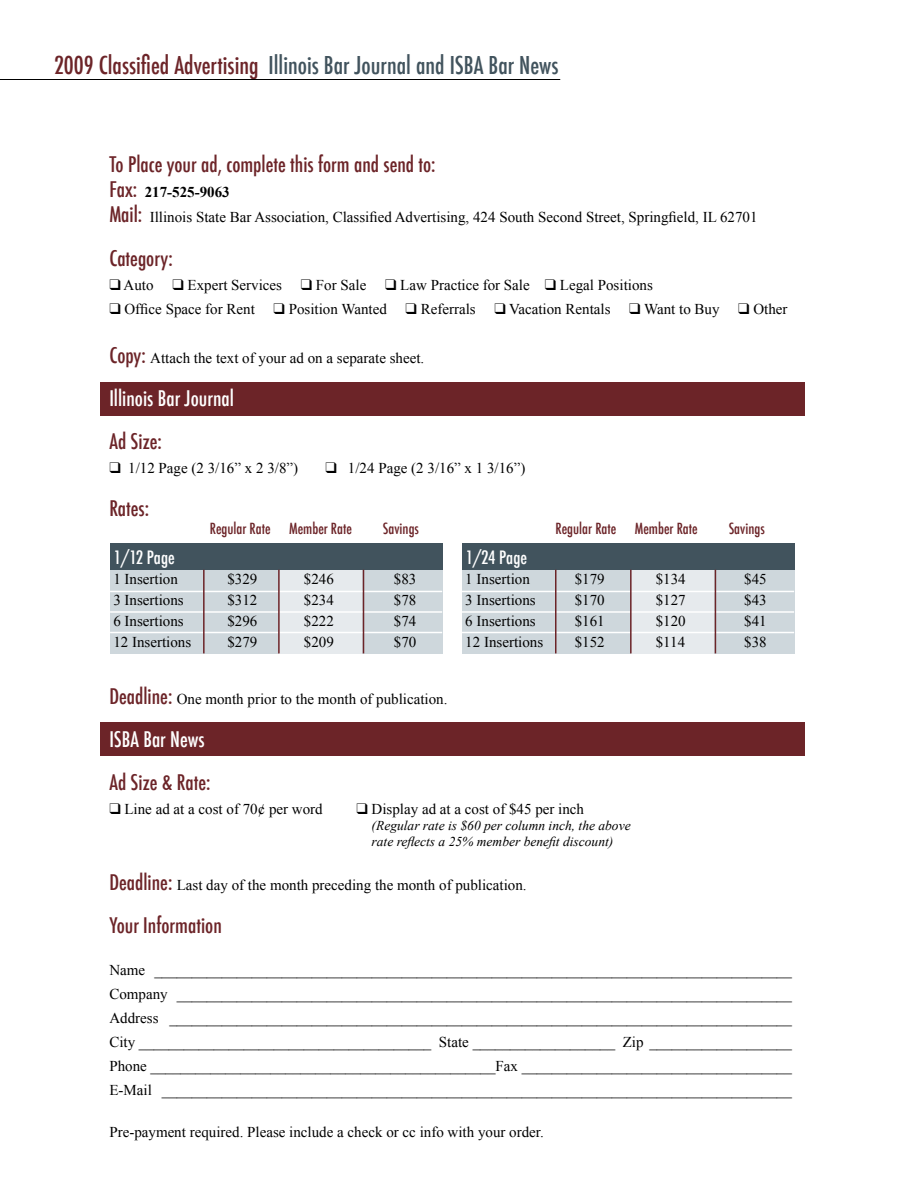
<style>
.page{position:relative;width:918px;height:1188px;background:#fff}
.page>*{position:absolute;margin:0;border:0;box-sizing:border-box;transform-origin:0 0}
.t1{font:500 condensed 24px "Futura";color:#41535d}
.t2{font:500 condensed 21px "Futura";color:#6c2428}
.t3{font:500 condensed 21px "Futura";color:#fff}
.t4{font:500 condensed 18px "Futura";letter-spacing:-.005em;color:#fff}
.t5{font:15px/24px "Times New Roman";color:#000}
.t6{font:500 condensed 15px "Futura";color:#6c2428}
.t7{font:italic 13.5px/16.2px "Times New Roman";color:#000}
.s1{color:#6c2428}
.s2{font-family:"Futura";font-weight:500;font-stretch:condensed;font-size:21px;color:#6c2428}
.s3{font-weight:700}
</style>
<div class="page">
<div style="left:100px;top:383px;width:706px;height:33px;background:#6c2428"></div>
<div style="left:100px;top:722px;width:706px;height:33px;background:#6c2428"></div>
<hr style="left:0;top:79px;width:560px;height:1px;background:#000">
<div style="left:110px;top:543px;width:332px;height:28px;background:#41535d"></div>
<div style="left:110px;top:571px;width:332px;height:83px;background:#ced7dc"></div>
<hr style="left:110px;top:591px;width:332px;height:1px;background:#fff">
<hr style="left:110px;top:611px;width:332px;height:2px;background:#fff">
<hr style="left:110px;top:632px;width:332px;height:1px;background:#fff">
<hr style="left:203px;top:570px;width:2px;height:83px;background:#6c2428">
<div style="left:280px;top:571px;width:82px;height:83px;background:#e6eaed"></div>
<hr style="left:278px;top:570px;width:2px;height:83px;background:#6c2428">
<hr style="left:363px;top:570px;width:1px;height:83px;background:#6c2428">
<div style="left:462px;top:543px;width:332px;height:28px;background:#41535d"></div>
<div style="left:462px;top:571px;width:332px;height:83px;background:#ced7dc"></div>
<hr style="left:462px;top:591px;width:332px;height:1px;background:#fff">
<hr style="left:462px;top:611px;width:332px;height:2px;background:#fff">
<hr style="left:462px;top:632px;width:332px;height:1px;background:#fff">
<hr style="left:555px;top:570px;width:1px;height:83px;background:#6c2428">
<div style="left:631px;top:571px;width:83px;height:83px;background:#e6eaed"></div>
<hr style="left:630px;top:570px;width:2px;height:83px;background:#6c2428">
<hr style="left:715px;top:570px;width:1px;height:83px;background:#6c2428">
<h1 class="t1" style="left:54px;top:50px;width:506px"><span class="s1">2009 Classified Advertising</span> Illinois Bar Journal and ISBA Bar News</h1>
<h2 class="t2" style="left:109px;top:151px;width:328px">To Place your ad, complete this form and send to:</h2>
<p class="t5" style="left:109px;top:179px;width:650px;line-height:25.2px"><span class="s2">Fax:</span> <span class="s3">217-525-9063<br></span><span class="s2">Mail:</span> Illinois State Bar Association, Classified Advertising, 424 South Second Street, Springfield, IL 62701</p>
<h2 class="t2" style="left:109px;top:244px;width:65px">Category:</h2>
<p class="t5" style="left:109px;top:272px;width:46px">❑ Auto</p>
<p class="t5" style="left:172px;top:272px;width:195px">❑ Expert Services ❑ For Sale</p>
<p class="t5" style="left:385px;top:272px;width:269px">❑ Law Practice for Sale ❑ Legal Positions</p>
<p class="t5" style="left:109px;top:296px;width:680px">❑ Office Space for Rent ❑ Position Wanted ❑ Referrals ❑ Vacation Rentals ❑ Want to Buy ❑ Other</p>
<p class="t5" style="left:109px;top:345px;width:316px"><span class="s2">Copy:</span> Attach the text of your ad on a separate sheet.</p>
<h2 class="t3" style="left:109px;top:385px;width:126px">Illinois Bar Journal</h2>
<h2 class="t2" style="left:109px;top:428px;width:54px">Ad Size:</h2>
<p class="t5" style="left:109px;top:456px;width:190px">❑ 1/12 Page (2 3/16” x 2 3/8”)</p>
<p class="t5" style="left:325px;top:456px;width:202px">❑ 1/24 Page (2 3/16” x 1 3/16”)</p>
<h2 class="t2" style="left:109px;top:495px;width:41px">Rates:</h2>
<p class="t6" style="left:210px;top:519px;width:143px">Regular Rate Member Rate</p>
<p class="t6" style="left:383px;top:519px;width:38px">Savings</p>
<p class="t6" style="left:556px;top:519px;width:143px">Regular Rate Member Rate</p>
<p class="t6" style="left:729px;top:519px;width:38px">Savings</p>
<p class="t4" style="left:114px;top:546px;width:63px">1/12 Page</p>
<p class="t5" style="left:113px;top:566px;width:66px">1 Insertion</p>
<p class="t5" style="left:227px;top:566px;width:31px">$329</p>
<p class="t5" style="left:304px;top:566px;width:31px">$246</p>
<p class="t5" style="left:394px;top:566px;width:24px">$83</p>
<p class="t5" style="left:113px;top:587px;width:72px">3 Insertions</p>
<p class="t5" style="left:227px;top:587px;width:31px">$312</p>
<p class="t5" style="left:304px;top:587px;width:31px">$234</p>
<p class="t5" style="left:394px;top:587px;width:24px">$78</p>
<p class="t5" style="left:113px;top:608px;width:72px">6 Insertions</p>
<p class="t5" style="left:227px;top:608px;width:31px">$296</p>
<p class="t5" style="left:304px;top:608px;width:31px">$222</p>
<p class="t5" style="left:394px;top:608px;width:24px">$74</p>
<p class="t5" style="left:113px;top:629px;width:79px">12 Insertions</p>
<p class="t5" style="left:227px;top:629px;width:31px">$279</p>
<p class="t5" style="left:304px;top:629px;width:31px">$209</p>
<p class="t5" style="left:394px;top:629px;width:24px">$70</p>
<p class="t4" style="left:466px;top:546px;width:63px">1/24 Page</p>
<p class="t5" style="left:465px;top:566px;width:66px">1 Insertion</p>
<p class="t5" style="left:575px;top:566px;width:31px">$179</p>
<p class="t5" style="left:656px;top:566px;width:31px">$134</p>
<p class="t5" style="left:744px;top:566px;width:24px">$45</p>
<p class="t5" style="left:465px;top:587px;width:72px">3 Insertions</p>
<p class="t5" style="left:575px;top:587px;width:31px">$170</p>
<p class="t5" style="left:656px;top:587px;width:31px">$127</p>
<p class="t5" style="left:744px;top:587px;width:24px">$43</p>
<p class="t5" style="left:465px;top:608px;width:72px">6 Insertions</p>
<p class="t5" style="left:575px;top:608px;width:31px">$161</p>
<p class="t5" style="left:656px;top:608px;width:31px">$120</p>
<p class="t5" style="left:744px;top:608px;width:24px">$41</p>
<p class="t5" style="left:465px;top:629px;width:79px">12 Insertions</p>
<p class="t5" style="left:575px;top:629px;width:31px">$152</p>
<p class="t5" style="left:656px;top:629px;width:31px">$114</p>
<p class="t5" style="left:744px;top:629px;width:24px">$38</p>
<p class="t5" style="left:109px;top:686px;width:340px"><span class="s2">Deadline:</span> One month prior to the month of publication.</p>
<h2 class="t3" style="left:109px;top:726px;width:97px">ISBA Bar News</h2>
<h2 class="t2" style="left:109px;top:769px;width:103px">Ad Size &amp; Rate:</h2>
<p class="t5" style="left:109px;top:797px;width:215px">❑ Line ad at a cost of 70¢ per word</p>
<p class="t5" style="left:357px;top:797px;width:229px">❑ Display ad at a cost of $45 per inch</p>
<p class="t7" style="left:372px;top:817px;width:261px">(Regular rate is $60 per column inch, the above rate reflects a 25% member benefit discount)</p>
<p class="t5" style="left:109px;top:872px;width:419px"><span class="s2">Deadline:</span> Last day of the month preceding the month of publication.</p>
<h2 class="t2" style="left:109px;top:912px;width:114px">Your Information</h2>
<p class="t5" style="left:109px;top:957px;width:684px;text-align:justify">Name _____________________________________________________________________________________ Company __________________________________________________________________________________ Address ___________________________________________________________________________________ City _______________________________________ State ___________________ Zip ___________________ Phone ______________________________________________Fax ____________________________________ E-Mail ____________________________________________________________________________________</p>
<p class="t5" style="left:109px;top:1119px;width:436px">Pre-payment required. Please include a check or cc info with your order.</p>
</div>
